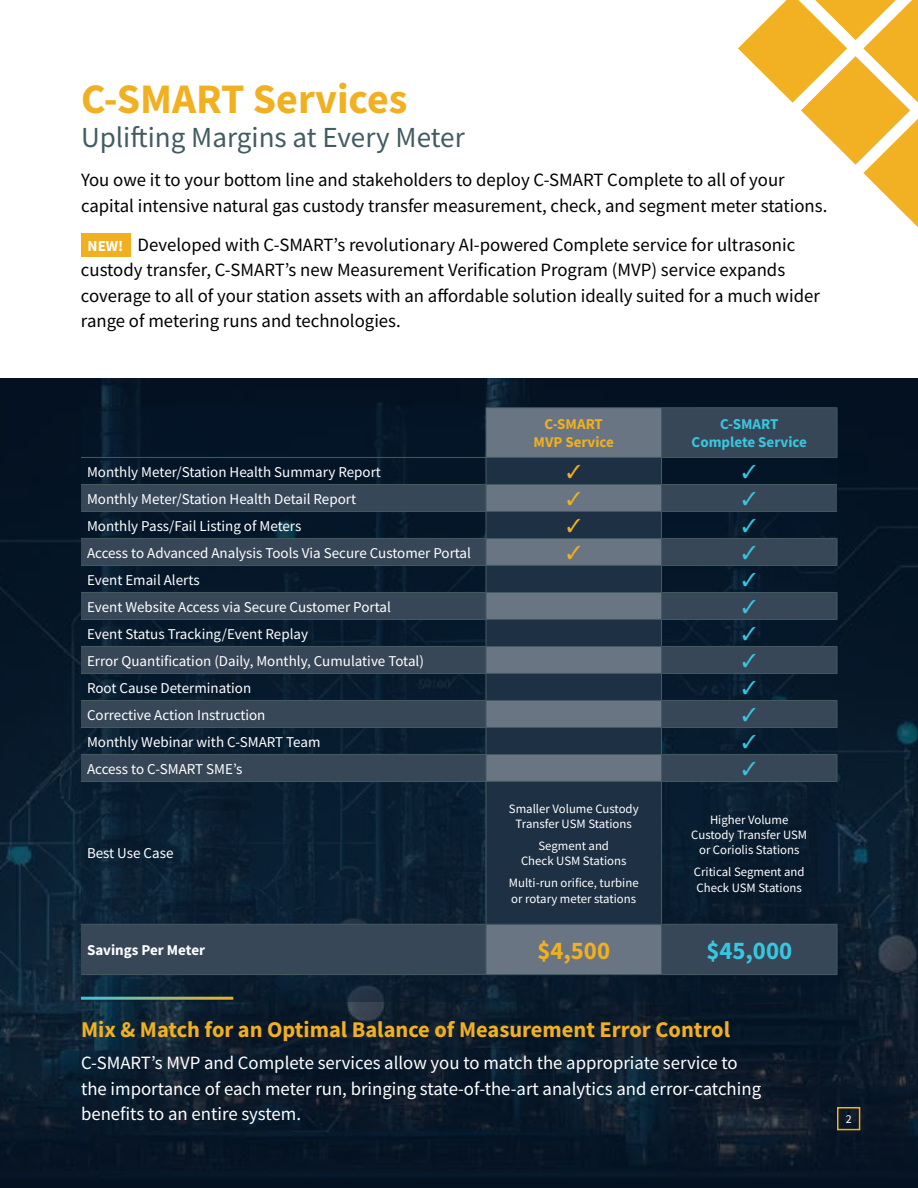
<style>
.page{position:relative;width:918px;height:1188px;background:#fff}
.page>*{position:absolute;margin:0;border:0;box-sizing:border-box;transform-origin:0 0}
.t1{font:700 42px "Source Sans Pro";color:#f0b021}
.t2{font:29.1px "Source Sans Pro";color:#425c61}
.t3{font:700 24.75px "Source Sans Pro";color:#39c6e0}
.t4{font:700 24.75px "Source Sans Pro";color:#f0b021}
.t5{font:700 22.5px "Source Sans Pro";color:#f0b021}
.t6{font:18.75px/25.5px "Source Sans Pro";color:#000}
.t7{font:18.75px/25.5px "Source Sans Pro";color:#fff}
.t8{font:15px "Source Sans Pro";color:#fff}
.t9{font:700 15px/18px "Source Sans Pro";color:#39c6e0;text-align:center}
.t10{font:700 15px/18px "Source Sans Pro";color:#f0b021;text-align:center}
.t11{font:700 15px "Source Sans Pro";color:#fff}
.t12{font:12.75px/15.3px "Source Sans Pro";color:#fff;text-align:center}
.t13{font:12px "Source Sans Pro";color:#fff}
.s1{font-weight:700;font-size:15.15px;color:#fff}
</style>
<div class="page">
<div style="left:81px;top:233px;width:49px;height:24px;background:#f0b021"></div>
<div style="left:0;top:378px;width:918px;height:810px;background:#05192e"></div>
<svg style="left:81px;top:408px;width:756px;height:566px"></svg>
<svg style="left:487px;top:458px;width:174px;height:466px;background:#374758"></svg>
<hr style="left:81px;top:457px;width:405px;height:1px;background:#425c61">
<hr style="left:81px;top:484px;width:405px;height:1px;background:#425c61">
<hr style="left:486px;top:484px;width:176px;height:1px;background:#425c61">
<hr style="left:662px;top:484px;width:175px;height:1px;background:#425c61">
<hr style="left:81px;top:511px;width:405px;height:1px;background:#425c61">
<hr style="left:662px;top:511px;width:175px;height:1px;background:#425c61">
<hr style="left:486px;top:538px;width:176px;height:1px;background:#425c61">
<hr style="left:486px;top:565px;width:176px;height:1px;background:#425c61">
<hr style="left:662px;top:565px;width:175px;height:1px;background:#425c61">
<hr style="left:81px;top:592px;width:405px;height:1px;background:#425c61">
<hr style="left:486px;top:592px;width:176px;height:1px;background:#425c61">
<hr style="left:486px;top:619px;width:176px;height:1px;background:#425c61">
<hr style="left:486px;top:646px;width:176px;height:1px;background:#425c61">
<hr style="left:486px;top:673px;width:176px;height:1px;background:#425c61">
<hr style="left:486px;top:700px;width:176px;height:1px;background:#425c61">
<hr style="left:486px;top:727px;width:176px;height:1px;background:#425c61">
<hr style="left:486px;top:754px;width:176px;height:1px;background:#425c61">
<svg style="left:661px;top:458px;width:1px;height:323px"></svg>
<hr style="left:486px;top:781px;width:176px;height:1px;background:#425c61">
<hr style="left:486px;top:782px;width:1px;height:142px;background:#425c61">
<hr style="left:661px;top:782px;width:1px;height:142px;background:#425c61">
<hr style="left:81px;top:619px;width:405px;height:1px;background:#425c61">
<hr style="left:662px;top:592px;width:175px;height:1px;background:#425c61">
<svg style="left:837px;top:593px;width:1px;height:26px"></svg>
<hr style="left:662px;top:619px;width:175px;height:1px;background:#425c61">
<hr style="left:662px;top:646px;width:175px;height:1px;background:#425c61">
<svg style="left:837px;top:647px;width:1px;height:26px"></svg>
<hr style="left:662px;top:673px;width:175px;height:1px;background:#425c61">
<hr style="left:662px;top:700px;width:175px;height:1px;background:#425c61">
<hr style="left:662px;top:754px;width:175px;height:1px;background:#425c61">
<svg style="left:837px;top:701px;width:1px;height:26px"></svg>
<svg style="left:837px;top:755px;width:1px;height:26px"></svg>
<hr style="left:662px;top:727px;width:175px;height:1px;background:#425c61">
<hr style="left:662px;top:781px;width:175px;height:1px;background:#425c61">
<hr style="left:81px;top:538px;width:405px;height:1px;background:#425c61">
<hr style="left:662px;top:538px;width:175px;height:1px;background:#425c61">
<svg style="left:837px;top:539px;width:1px;height:26px"></svg>
<hr style="left:81px;top:565px;width:405px;height:1px;background:#425c61">
<hr style="left:81px;top:924px;width:405px;height:1px;background:#425c61">
<hr style="left:486px;top:924px;width:176px;height:1px;background:#425c61">
<hr style="left:662px;top:924px;width:175px;height:1px;background:#425c61">
<hr style="left:486px;top:925px;width:1px;height:49px;background:#425c61">
<hr style="left:661px;top:925px;width:1px;height:49px;background:#425c61">
<hr style="left:837px;top:925px;width:1px;height:49px;background:#425c61">
<hr style="left:81px;top:974px;width:405px;height:1px;background:#425c61">
<hr style="left:486px;top:974px;width:176px;height:1px;background:#425c61">
<hr style="left:662px;top:974px;width:175px;height:1px;background:#425c61">
<hr style="left:486px;top:407px;width:176px;height:1px;background:#425c61">
<hr style="left:486px;top:408px;width:1px;height:49px;background:#425c61">
<hr style="left:486px;top:457px;width:176px;height:1px;background:#425c61">
<hr style="left:486px;top:511px;width:176px;height:1px;background:#425c61">
<hr style="left:662px;top:407px;width:175px;height:1px;background:#425c61">
<hr style="left:661px;top:408px;width:1px;height:49px;background:#425c61">
<hr style="left:837px;top:408px;width:1px;height:49px;background:#425c61">
<hr style="left:662px;top:457px;width:175px;height:1px;background:#425c61">
<hr style="left:81px;top:646px;width:405px;height:1px;background:#425c61">
<hr style="left:81px;top:673px;width:405px;height:1px;background:#425c61">
<hr style="left:81px;top:700px;width:405px;height:1px;background:#425c61">
<hr style="left:81px;top:727px;width:405px;height:1px;background:#425c61">
<hr style="left:81px;top:754px;width:405px;height:1px;background:#425c61">
<svg style="left:486px;top:458px;width:1px;height:323px"></svg>
<hr style="left:81px;top:781px;width:405px;height:1px;background:#425c61">
<hr style="left:81px;top:997px;width:152px;height:3px;background:#fff">
<svg style="left:738px;top:0;width:180px;height:227px"></svg>
<div style="left:837px;top:1107px;width:23px;height:23px;border:2px solid #f0b021"></div>
<svg style="left:567px;top:465px;width:13px;height:13px"></svg>
<svg style="left:743px;top:465px;width:13px;height:13px"></svg>
<svg style="left:567px;top:492px;width:13px;height:13px"></svg>
<svg style="left:743px;top:492px;width:13px;height:13px"></svg>
<svg style="left:567px;top:519px;width:13px;height:13px"></svg>
<svg style="left:743px;top:519px;width:13px;height:13px"></svg>
<svg style="left:567px;top:546px;width:13px;height:13px"></svg>
<svg style="left:743px;top:546px;width:13px;height:13px"></svg>
<svg style="left:743px;top:573px;width:13px;height:13px"></svg>
<svg style="left:743px;top:600px;width:13px;height:13px"></svg>
<svg style="left:743px;top:627px;width:13px;height:13px"></svg>
<svg style="left:743px;top:654px;width:13px;height:13px"></svg>
<svg style="left:743px;top:681px;width:13px;height:13px"></svg>
<svg style="left:743px;top:708px;width:13px;height:13px"></svg>
<svg style="left:743px;top:735px;width:13px;height:13px"></svg>
<svg style="left:743px;top:762px;width:13px;height:13px"></svg>
<h1 class="t1" style="left:81px;top:70px;width:328px">C-SMART Services</h1>
<h2 class="t2" style="left:81px;top:119px;width:385px">Uplifting Margins at Every Meter</h2>
<p class="t6" style="left:81px;top:167px;width:748px">You owe it to your bottom line and stakeholders to deploy C-SMART Complete to all of your capital intensive natural gas custody transfer measurement, check, and segment meter stations.</p>
<p class="t6" style="left:81px;top:232px;width:740px;text-indent:7px"><span class="s1">NEW!</span> Developed with C-SMART’s revolutionary AI-powered Complete service for ultrasonic custody transfer, C-SMART’s new Measurement Verification Program (MVP) service expands coverage to all of your station assets with an affordable solution ideally suited for a much wider range of metering runs and technologies.</p>
<p class="t8" style="left:87px;top:462px;width:295px">Monthly Meter/Station Health Summary Report</p>
<p class="t8" style="left:87px;top:489px;width:271px">Monthly Meter/Station Health Detail Report</p>
<p class="t8" style="left:87px;top:516px;width:216px">Monthly Pass/Fail Listing of Meters</p>
<p class="t8" style="left:87px;top:543px;width:386px">Access to Advanced Analysis Tools Via Secure Customer Portal</p>
<p class="t8" style="left:87px;top:570px;width:114px">Event Email Alerts</p>
<p class="t8" style="left:87px;top:597px;width:305px">Event Website Access via Secure Customer Portal</p>
<p class="t8" style="left:87px;top:624px;width:223px">Event Status Tracking/Event Replay</p>
<p class="t8" style="left:87px;top:651px;width:339px">Error Quantification (Daily, Monthly, Cumulative Total)</p>
<p class="t8" style="left:87px;top:678px;width:166px">Root Cause Determination</p>
<p class="t8" style="left:87px;top:705px;width:180px">Corrective Action Instruction</p>
<p class="t8" style="left:87px;top:732px;width:235px">Monthly Webinar with C-SMART Team</p>
<p class="t8" style="left:87px;top:759px;width:157px">Access to C-SMART SME’s</p>
<p class="t8" style="left:87px;top:844px;width:88px">Best Use Case</p>
<p class="t10" style="left:534px;top:415px;width:82px">C-SMART<br>MVP Service</p>
<p class="t9" style="left:692px;top:415px;width:117px">C-SMART<br>Complete Service</p>
<p class="t12" style="left:509px;top:801px;width:131px">Smaller Volume Custody<br>Transfer USM Stations</p>
<p class="t12" style="left:521px;top:838px;width:107px">Segment and<br>Check USM Stations</p>
<p class="t12" style="left:509px;top:875px;width:131px;text-align:left">Multi-run orifice, turbine or rotary meter stations</p>
<p class="t12" style="left:691px;top:812px;width:117px">Higher Volume<br>Custody Transfer USM or Coriolis Stations</p>
<p class="t12" style="left:694px;top:864px;width:112px;text-align:left">Critical Segment and<br>Check USM Stations</p>
<p class="t11" style="left:87px;top:940px;width:120px">Savings Per Meter</p>
<h3 class="t4" style="left:537px;top:934px;width:74px">$4,500</h3>
<h3 class="t3" style="left:706px;top:934px;width:87px">$45,000</h3>
<p class="t5" style="left:81px;top:1014px;width:651px">Mix &amp; Match for an Optimal Balance of Measurement Error Control</p>
<p class="t7" style="left:81px;top:1050px;width:682px">C-SMART’s MVP and Complete services allow you to match the appropriate service to the importance of each meter run, bringing state-of-the-art analytics and error-catching benefits to an entire system.</p>
<p class="t13" style="left:846px;top:1112px;width:7px">2</p>
</div>
